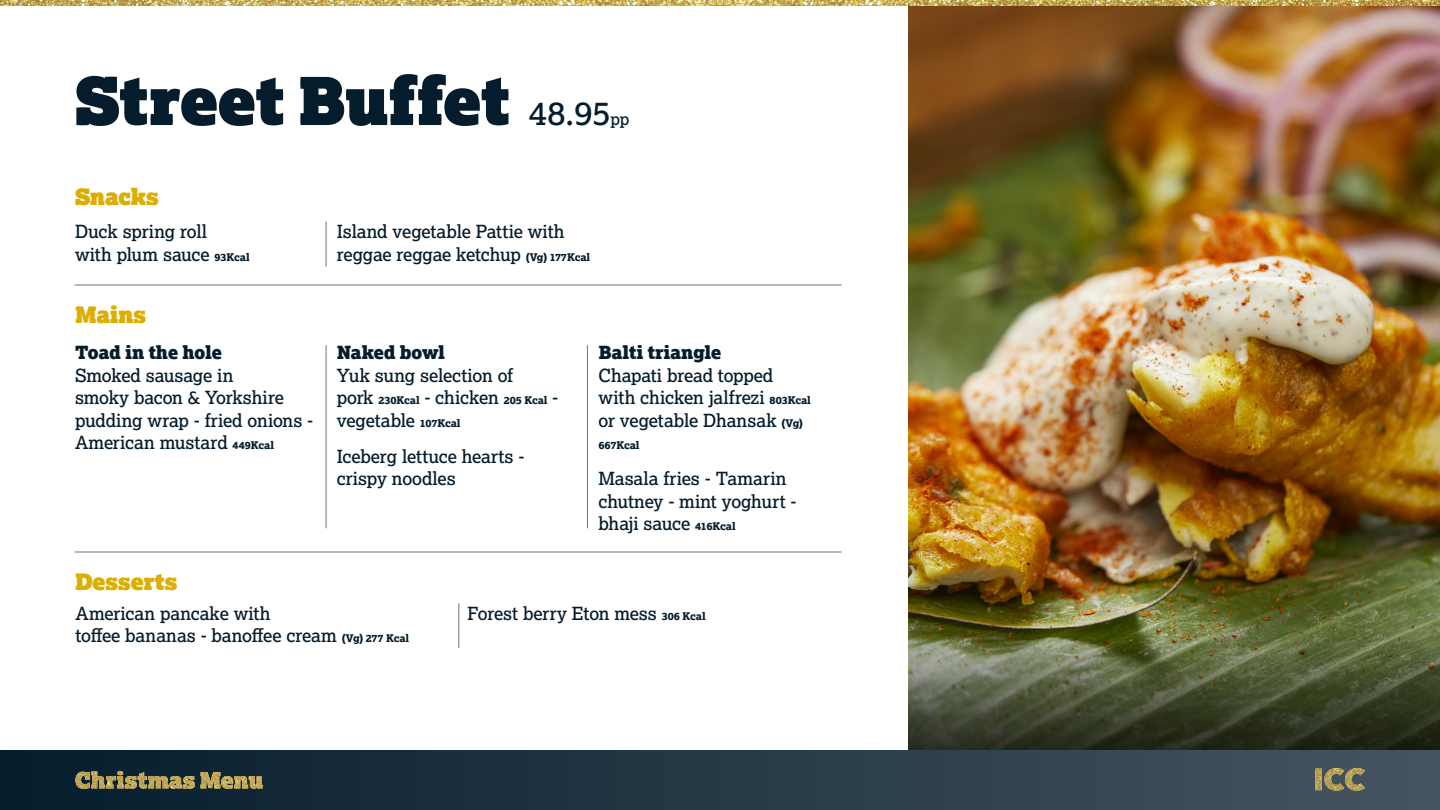
<style>
.page{position:relative;width:1440px;height:810px;background:#fff}
.page>*{position:absolute;margin:0;border:0;box-sizing:border-box;transform-origin:0 0}
.Body_Copy{font:66px "Lexia Advertising";letter-spacing:-.005em;color:#041c2c}
.Body_Copy-2{font:22.5px "Lexia Advertising";color:#dcae00}
.Body_Copy-3{font:500 18px/22.5px "Lexia";letter-spacing:-.005em;color:#041c2c}
.Body_Copy-4{font:800 10.5px "Lexia";letter-spacing:-.015em;color:#041c2c}
.s1{font-family:"Lexia";font-weight:500;font-size:33px}
.s2{font-family:"Lexia";font-weight:500;font-size:16.5px}
.s3{font-weight:800;font-size:10.5px}
.s4{font-weight:900}
.s5{font-weight:500;font-size:18px}
</style>
<div class="page">
<img style="left:908px;top:6px;width:532px;height:621px">
<svg style="left:908px;top:627px;width:532px;height:123px;background:#4d5436"></svg>
<div style="left:0;top:750px;width:1440px;height:60px;background:linear-gradient(to right,#041c2c,#465560)"></div>
<svg style="left:220px;top:771px;width:43px;height:18px"></svg>
<img style="left:75px;top:771px;width:145px;height:18px">
<img style="left:0;top:0;width:1440px;height:6px">
<hr style="left:75px;top:285px;width:767px;height:1px;background:#687781">
<hr style="left:75px;top:552px;width:767px;height:1px;background:#687781">
<hr style="left:326px;top:345px;width:1px;height:183px;background:#687781">
<hr style="left:326px;top:222px;width:1px;height:44px;background:#687781">
<hr style="left:458px;top:604px;width:1px;height:44px;background:#687781">
<hr style="left:587px;top:345px;width:1px;height:183px;background:#687781">
<img style="left:1315px;top:768px;width:50px;height:27px">
<p class="Body_Copy" style="left:75px;top:58px;width:556px">Street Buffet <span class="s1">48.95</span><span class="s2">pp</span></p>
<p class="Body_Copy-2" style="left:75px;top:182px;width:85px">Snacks</p>
<p class="Body_Copy-3" style="left:75px;top:220px;width:176px">Duck spring roll<br>with plum sauce <span class="s3">93Kcal</span></p>
<p class="Body_Copy-3" style="left:337px;top:220px;width:255px">Island vegetable Pattie with reggae reggae ketchup <span class="s3">(Vg) 177Kcal</span></p>
<p class="Body_Copy-2" style="left:75px;top:300px;width:72px">Mains</p>
<p class="Body_Copy-3" style="left:75px;top:341px;width:240px"><span class="s4">Toad in the hole<br></span>Smoked sausage in<br>smoky bacon &amp; Yorkshire pudding wrap - fried onions -<br>American mustard <span class="s3">449Kcal</span></p>
<p class="Body_Copy-3" style="left:337px;top:341px;width:178px"><span class="s4">Naked bowl<br></span>Yuk sung selection of</p>
<p class="Body_Copy-4" style="left:337px;top:393px;width:223px"><span class="s5">pork</span> 230Kcal <span class="s5">- chicken</span> 205 Kcal <span class="s5">-</span></p>
<p class="Body_Copy-3" style="left:337px;top:408px;width:125px">vegetable <span class="s3">107Kcal</span></p>
<p class="Body_Copy-3" style="left:337px;top:444px;width:189px">Iceberg lettuce hearts - crispy noodles</p>
<p class="Body_Copy-2" style="left:75px;top:567px;width:104px">Desserts</p>
<p class="Body_Copy-3" style="left:598px;top:341px;width:214px"><span class="s4">Balti triangle<br></span>Chapati bread topped with chicken jalfrezi <span class="s3">803Kcal </span>or vegetable Dhansak <span class="s3">(Vg)</span></p>
<p class="Body_Copy-4" style="left:598px;top:438px;width:43px">667Kcal</p>
<p class="Body_Copy-3" style="left:598px;top:467px;width:200px">Masala fries - Tamarin chutney - mint yoghurt - bhaji sauce <span class="s3">416Kcal</span></p>
<p class="Body_Copy-3" style="left:75px;top:602px;width:335px">American pancake with<br>toffee bananas - banoffee cream <span class="s3">(Vg) 277 Kcal</span></p>
<p class="Body_Copy-3" style="left:468px;top:602px;width:240px">Forest berry Eton mess <span class="s3">306 Kcal</span></p>
</div>
